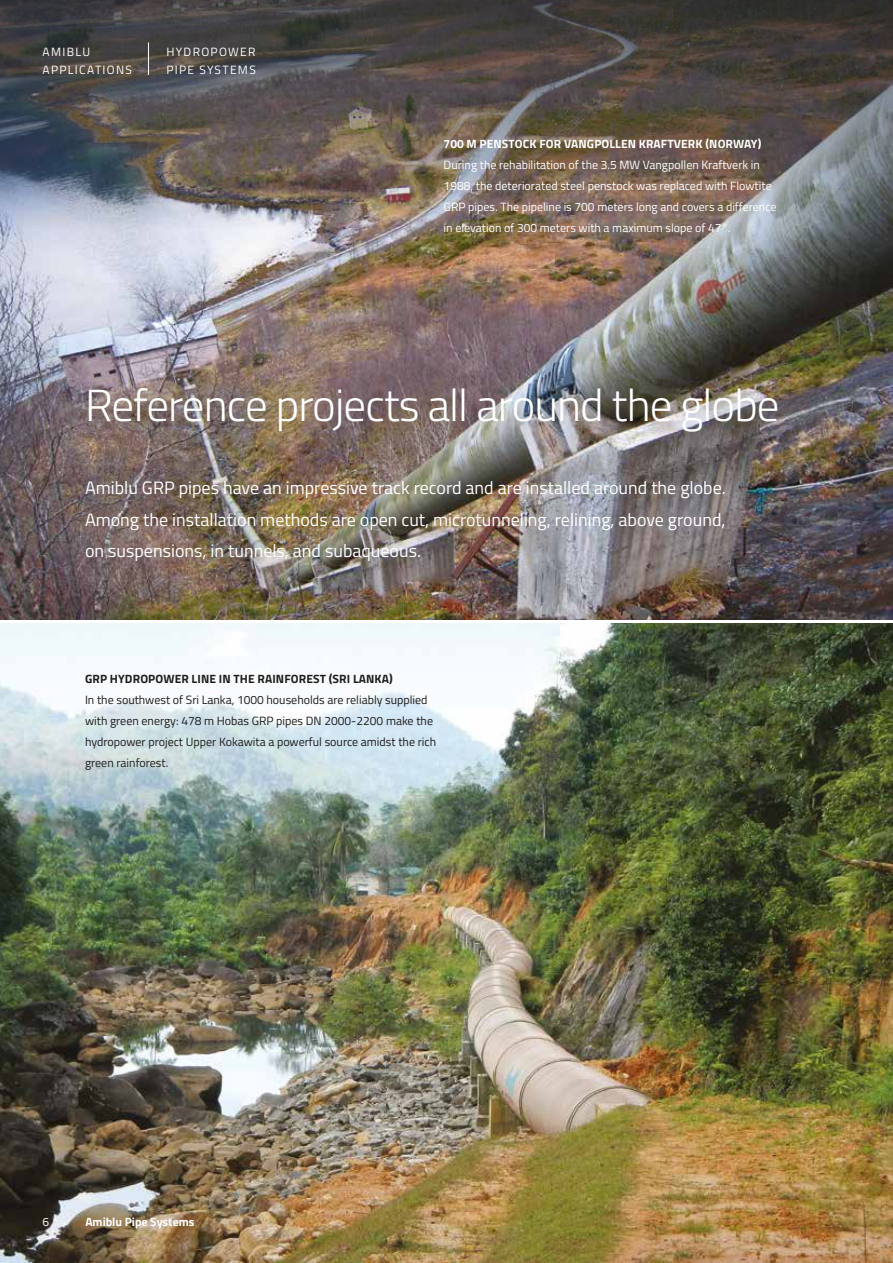
<style>
.page{position:relative;width:893px;height:1263px;background:#fff}
.page>*{position:absolute;margin:0;border:0;box-sizing:border-box;transform-origin:0 0}
.t1{font:300 45px "Titillium Web";letter-spacing:-.02em;color:#fff}
.t2{font:18px/31.5px "Titillium Web";color:#fff;text-align:justify}
.t3{font:12px/21px "Titillium Web";color:#fff}
.t4{font:12px/21px "Titillium Web";color:#1d1d1b}
.t5{font:700 12px "Titillium Web";letter-spacing:.01em;color:#fff}
.t6{font:700 12px "Titillium Web";letter-spacing:.01em;color:#1d1d1b}
.t7{font:12px/18px "Titillium Web";letter-spacing:.11em;color:#fff}
</style>
<div class="page">
<img style="left:0;top:295px;width:893px;height:324px">
<img style="left:0;top:623px;width:893px;height:640px">
<img style="left:0;top:0;width:893px;height:295px">
<hr style="left:148px;top:43px;width:1px;height:32px;background:#fff">
<p class="t7" style="left:43px;top:42px;width:91px">AMIBLU<br>APPLICATIONS</p>
<p class="t7" style="left:166px;top:42px;width:91px">HYDROPOWER<br>PIPE SYSTEMS</p>
<p class="t5" style="left:444px;top:134px;width:319px">700 M PENSTOCK FOR VANGPOLLEN KRAFTVERK (NORWAY)</p>
<p class="t3" style="left:444px;top:153px;width:334px">During the rehabilitation of the 3.5 MW Vangpollen Kraftverk in 1988, the deteriorated steel penstock was replaced with Flowtite GRP pipes. The pipeline is 700 meters long and covers a difference in elevation of 300 meters with a maximum slope of 47°.</p>
<h1 class="t1" style="left:85px;top:372px;width:696px">Reference projects all around the globe</h1>
<h2 class="t2" style="left:85px;top:471px;width:642px">Amiblu GRP pipes have an impressive track record and are installed around the globe.<br>Among the installation methods are open cut, microtunneling, relining, above ground, on suspensions, in tunnels, and subaqueous.</h2>
<p class="t6" style="left:85px;top:670px;width:309px">GRP HYDROPOWER LINE IN THE RAINFOREST (SRI LANKA)</p>
<p class="t4" style="left:85px;top:689px;width:353px">In the southwest of Sri Lanka, 1000 households are reliably supplied with green energy: 478 m Hobas GRP pipes DN 2000-2200 make the hydropower project Upper Kokawita a powerful source amidst the rich green rainforest.</p>
<p class="t3" style="left:43px;top:1210px;width:8px">6</p>
<p class="t5" style="left:85px;top:1212px;width:111px">Amiblu Pipe Systems</p>
</div>
